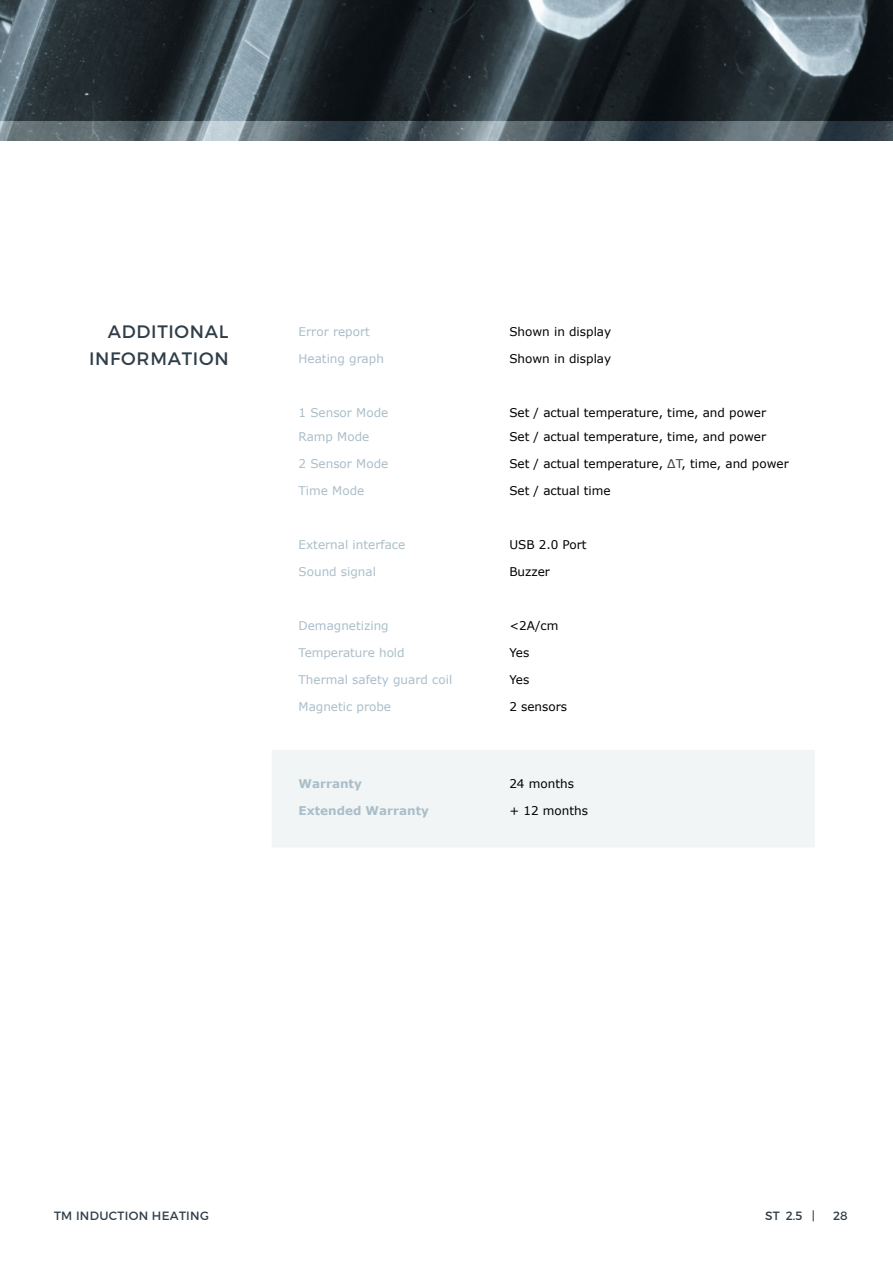
<style>
.page{position:relative;width:893px;height:1263px;background:#fff}
.page>*{position:absolute;margin:0;border:0;box-sizing:border-box;transform-origin:0 0}
.t1{font:18px/27px "TM Montserrat Regular";letter-spacing:.04em;color:#303e49;text-align:right}
.t2{font:12px "Verdana";color:#000}
.t3{font:12px "Verdana";color:#aabec9}
.t4{font:12px "TM Montserrat Regular";letter-spacing:.025em;color:#303e49}
.t5{font:700 12px "Verdana";color:#aabec9}
.s1{color:#303e49}
</style>
<div class="page">
<img style="left:0;top:0;width:893px;height:121px">
<svg style="left:0;top:121px;width:893px;height:19px;background:#59676e"></svg>
<div style="left:272px;top:750px;width:543px;height:97px;background:#f2f5f6"></div>
<h1 class="t1" style="left:89px;top:318px;width:141px">ADDITIONAL<br>INFORMATION</h1>
<p class="t3" style="left:299px;top:324px;width:73px">Error report</p>
<p class="t2" style="left:509px;top:324px;width:103px">Shown in display</p>
<p class="t3" style="left:299px;top:351px;width:87px">Heating graph</p>
<p class="t2" style="left:509px;top:351px;width:103px">Shown in display</p>
<p class="t3" style="left:299px;top:405px;width:91px">1 Sensor Mode</p>
<p class="t2" style="left:509px;top:405px;width:258px">Set / actual temperature, time, and power</p>
<p class="t3" style="left:299px;top:429px;width:72px">Ramp Mode</p>
<p class="t2" style="left:509px;top:429px;width:258px">Set / actual temperature, time, and power</p>
<p class="t3" style="left:299px;top:456px;width:91px">2 Sensor Mode</p>
<p class="t2" style="left:509px;top:456px;width:281px">Set / actual temperature, <span class="s1">ΔT</span>, time, and power</p>
<p class="t3" style="left:299px;top:483px;width:67px">Time Mode</p>
<p class="t2" style="left:509px;top:483px;width:103px">Set / actual time</p>
<p class="t3" style="left:299px;top:537px;width:108px">External interface</p>
<p class="t2" style="left:509px;top:537px;width:79px">USB 2.0 Port</p>
<p class="t3" style="left:299px;top:564px;width:79px">Sound signal</p>
<p class="t2" style="left:509px;top:564px;width:42px">Buzzer</p>
<p class="t3" style="left:299px;top:618px;width:92px">Demagnetizing</p>
<p class="t2" style="left:509px;top:618px;width:51px">&lt;2A/cm</p>
<p class="t3" style="left:299px;top:645px;width:108px">Temperature hold</p>
<p class="t2" style="left:509px;top:645px;width:22px">Yes</p>
<p class="t3" style="left:299px;top:672px;width:155px">Thermal safety guard coil</p>
<p class="t2" style="left:509px;top:672px;width:22px">Yes</p>
<p class="t3" style="left:299px;top:699px;width:94px">Magnetic probe</p>
<p class="t2" style="left:509px;top:699px;width:59px">2 sensors</p>
<p class="t5" style="left:299px;top:776px;width:65px">Warranty</p>
<p class="t2" style="left:509px;top:776px;width:66px">24 months</p>
<p class="t5" style="left:299px;top:803px;width:132px">Extended Warranty</p>
<p class="t2" style="left:509px;top:803px;width:80px">+ 12 months</p>
<p class="t4" style="left:54px;top:1208px;width:156px">TM INDUCTION HEATING</p>
<p class="t4" style="left:765px;top:1208px;width:51px">ST 2.5 |</p>
<p class="t4" style="left:833px;top:1208px;width:16px">28</p>
</div>
